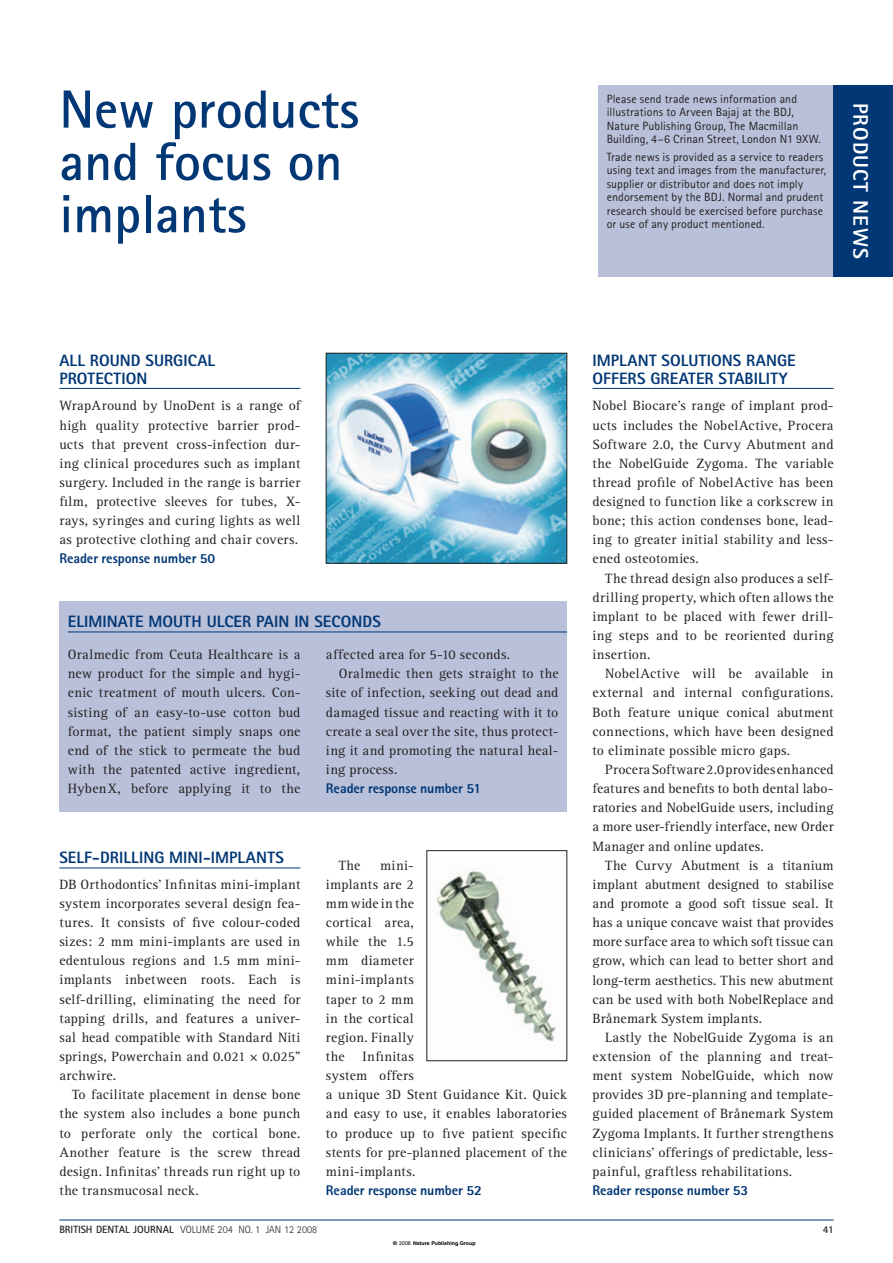
<style>
.page{position:relative;width:893px;height:1263px;background:#fff}
.page>*{position:absolute;margin:0;border:0;box-sizing:border-box;transform-origin:0 0}
.t1{font:700 53.85px/52.3px "Rotis Sans Serif";color:#013775}
.t2{font:800 21px "Rotis Sans Serif";letter-spacing:.05em;color:#fff}
.t3{font:800 16.5px/18px "Rotis Sans Serif";color:#013775}
.t4{font:13.95px/19.2px "Rotis Serif";letter-spacing:.02em;color:#231f20;text-align:justify}
.t5{font:800 13.95px "Rotis Sans Serif";letter-spacing:-.005em;color:#013775}
.t6{font:12px/13.5px "Rotis Sans Serif";letter-spacing:.01em;color:#231f20}
.t7{font:300 10.5px "Rotis Sans Serif";color:#231f20}
.t8{font:700 10.5px "Rotis Sans Serif";color:#231f20}
.t9{font:700 5.25px "Helvetica";color:#000}
.s1{font-family:"Rotis Sans Serif";font-weight:800;color:#013775}
.s2{font-weight:700}
.s3{font-family:"Arial";font-weight:400}
</style>
<div class="page">
<hr style="left:59px;top:1220px;width:774px;height:1px;background:#013775">
<hr style="left:592px;top:388px;width:241px;height:1px;background:#013775">
<hr style="left:59px;top:388px;width:241px;height:1px;background:#013775">
<hr style="left:59px;top:868px;width:241px;height:1px;background:#013775">
<div style="left:598px;top:85px;width:294px;height:191px;background:#b9c0d9"></div>
<div style="left:833px;top:85px;width:59px;height:191px;background:#013775"></div>
<img style="left:328px;top:355px;width:237px;height:206px">
<div style="left:326px;top:353px;width:241px;height:210px;border:1px solid #231f20"></div>
<img style="left:436px;top:868px;width:124px;height:174px">
<div style="left:426px;top:850px;width:141px;height:211px;border:1px solid #231f20"></div>
<div style="left:59px;top:602px;width:508px;height:210px;background:#b9c0d9"></div>
<hr style="left:68px;top:632px;width:499px;height:1px;background:#013775">
<h1 class="t1" style="left:59px;top:89px;width:301px">New products and focus on implants</h1>
<p class="t6" style="left:606px;top:93px;width:216px">Please send trade news information and illustrations to Arveen Bajaj at the BDJ, Nature Publishing Group, The Macmillan Building, 4–6 Crinan Street, London N1 9XW.</p>
<p class="t6" style="left:606px;top:151px;width:221px">Trade news is provided as a service to readers using text and images from the manufacturer, supplier or distributor and does not imply endorsement by the BDJ. Normal and prudent research should be exercised before purchase or use of any product mentioned.</p>
<p class="t2" style="left:868px;top:103px;width:157px;rotate:90deg">PRODUCT NEWS</p>
<h5 class="t3" style="left:59px;top:353px;width:157px">ALL ROUND SURGICAL<br>PROTECTION</h5>
<p class="t4" style="left:59px;top:397px;width:242px">WrapAround by UnoDent is a range of high quality protective barrier prod&shy;ucts that prevent cross-infection dur&shy;ing clinical procedures such as implant surgery. Included in the range is barrier film, protective sleeves for tubes, X&shy;rays, syringes and curing lights as well as protective clothing and chair covers.</p>
<p class="t5" style="left:59px;top:554px;width:157px">Reader response number 50</p>
<p class="t3" style="left:68px;top:614px;width:314px">ELIMINATE MOUTH ULCER PAIN IN SECONDS</p>
<p class="t4" style="left:68px;top:646px;width:234px">Oralmedic from Ceuta Healthcare is a new product for the simple and hygi&shy;enic treatment of mouth ulcers. Con&shy;sisting of an easy-to-use cotton bud format, the patient simply snaps one end of the stick to permeate the bud with the patented active ingredient, HybenX, before applying it to the</p>
<p class="t4" style="left:326px;top:646px;width:186px">affected area for 5-10 seconds.</p>
<p class="t4" style="left:339px;top:665px;width:221px">Oralmedic then gets straight to the</p>
<p class="t4" style="left:326px;top:684px;width:234px">site of infection, seeking out dead and</p>
<p class="t4" style="left:326px;top:704px;width:234px">damaged tissue and reacting with it to</p>
<p class="t4" style="left:326px;top:723px;width:234px">create a seal over the site, thus protect-</p>
<p class="t4" style="left:326px;top:742px;width:234px">ing it and promoting the natural heal-</p>
<p class="t4" style="left:326px;top:761px;width:73px">ing process.</p>
<p class="t5" style="left:326px;top:783px;width:157px">Reader response number 51</p>
<h5 class="t3" style="left:59px;top:850px;width:226px">SELF-DRILLING MINI-IMPLANTS</h5>
<p class="t4" style="left:59px;top:876px;width:242px">DB Orthodontics’ Infinitas mini-implant system incorporates several design fea&shy;tures. It consists of five colour-coded sizes: 2 mm mini-implants are used in edentulous regions and 1.5 mm mini&shy;implants inbetween roots. Each is self-drilling, eliminating the need for tapping drills, and features a univer&shy;sal head compatible with Standard Niti springs, Powerchain and 0.021 × 0.025” archwire.</p>
<p class="t4" style="left:59px;top:1086px;width:242px;text-indent:13px">To facilitate placement in dense bone the system also includes a bone punch to perforate only the cortical bone.<br>Another feature is the screw thread design. Infinitas’ threads run right up to the transmucosal neck.</p>
<p class="t4" style="left:339px;top:857px;width:23px">The</p>
<p class="t4" style="left:326px;top:857px;width:89px;text-indent:54px">mini&shy;implants are 2 mm wide in the cortical area, while the 1.5 mm diameter mini-implants taper to 2 mm in the cortical region. Finally the</p>
<p class="t4" style="left:326px;top:1048px;width:242px;text-align:left;text-indent:36px">Infinitas<br>system offers<br>a unique 3D Stent Guidance Kit. Quick and easy to use, it enables laboratories to produce up to five patient specific stents for pre-planned placement of the mini-implants.</p>
<h5 class="t5" style="left:326px;top:1185px;width:157px">Reader response number 52</h5>
<h5 class="t3" style="left:592px;top:353px;width:205px">IMPLANT SOLUTIONS RANGE<br>OFFERS GREATER STABILITY</h5>
<p class="t4" style="left:592px;top:397px;width:242px">Nobel Biocare’s range of implant prod&shy;ucts includes the NobelActive, Procera Software 2.0, the Curvy Abutment and the NobelGuide Zygoma. The variable thread profile of NobelActive has been designed to function like a corkscrew in bone; this action condenses bone, lead&shy;ing to greater initial stability and less&shy;ened osteotomies.</p>
<p class="t4" style="left:592px;top:570px;width:242px;text-indent:13px">The thread design also produces a self&shy;drilling property, which often allows the implant to be placed with fewer drill&shy;ing steps and to be reoriented during insertion.</p>
<p class="t4" style="left:592px;top:665px;width:242px;text-indent:13px">NobelActive will be available in external and internal configurations.<br>Both feature unique conical abutment connections, which have been designed to eliminate possible micro gaps.</p>
<p class="t4" style="left:592px;top:761px;width:242px;text-indent:13px">Procera Software 2.0 provides enhanced features and benefits to both dental labo&shy;ratories and NobelGuide users, including a more user-friendly interface, new Order Manager and online updates.</p>
<p class="t4" style="left:592px;top:857px;width:242px;text-indent:13px">The Curvy Abutment is a titanium implant abutment designed to stabilise and promote a good soft tissue seal. It has a unique concave waist that provides more surface area to which soft tissue can grow, which can lead to better short and long-term aesthetics. This new abutment can be used with both NobelReplace and Brånemark System implants.</p>
<p class="t4" style="left:592px;top:1029px;width:242px;text-align:left;text-indent:13px">Lastly the NobelGuide Zygoma is an extension of the planning and treat&shy;ment system NobelGuide, which now provides 3D pre-planning and template&shy;guided placement of Brånemark System Zygoma Implants. It further strengthens clinicians’ offerings of predictable, less&shy;painful, graftless rehabilitations.<br><span class="s1">Reader response number 53</span></p>
<p class="t7" style="left:59px;top:1226px;width:259px"><span class="s2">BRITISH DENTAL JOURNAL</span> VOLUME 204 NO. 1 JAN 12 2008</p>
<p class="t8" style="left:822px;top:1226px;width:12px">41</p>
<p class="t9" style="left:393px;top:1239px;width:84px">© <span class="s3">2008</span> Nature Publishing Group</p>
</div>
